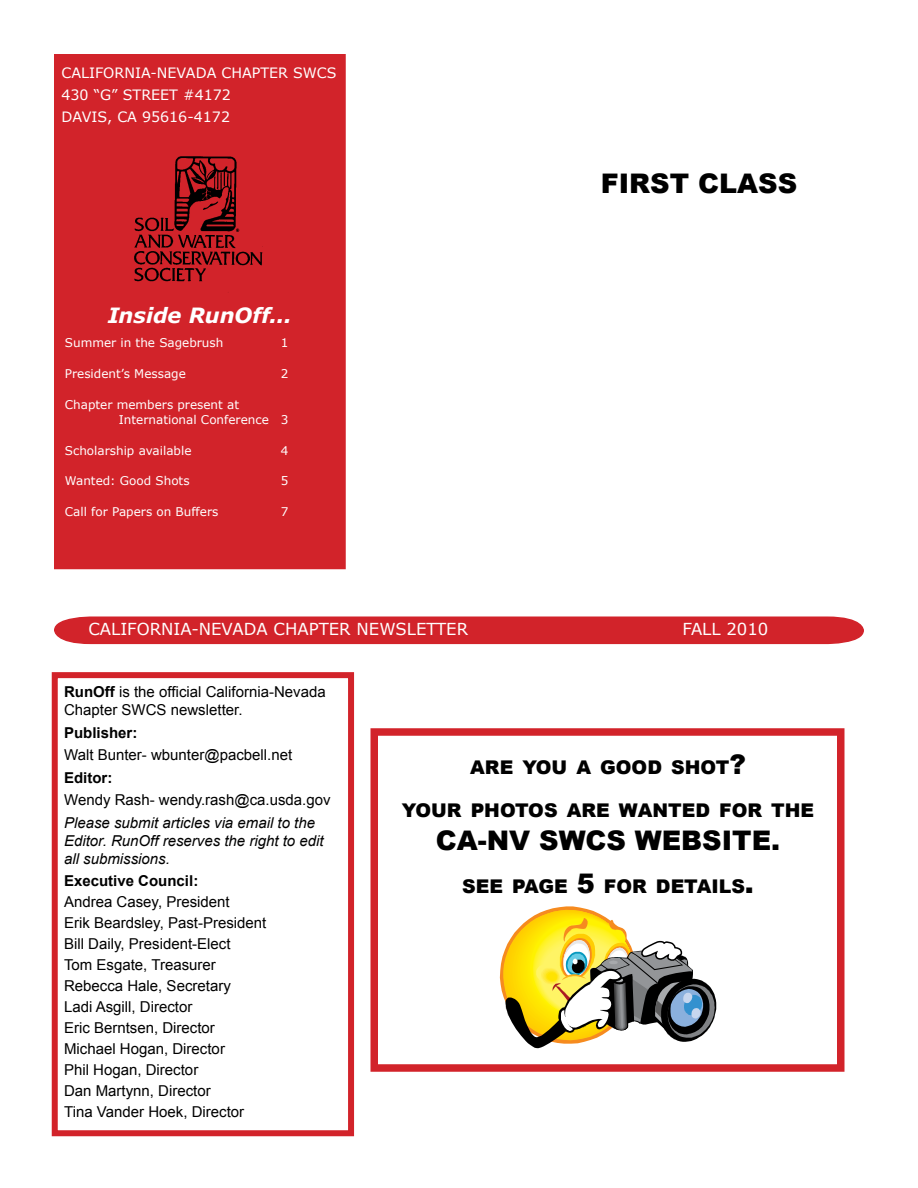
<style>
.page{position:relative;width:918px;height:1188px;background:#fff}
.page>*{position:absolute;margin:0;border:0;box-sizing:border-box;transform-origin:0 0}
.t1{font:900 27px "Arial";color:#000}
.t2{font:italic 700 21px "Verdana";letter-spacing:-.005em;color:#fff}
.t3{font:900 18.9px "Arial";color:#000}
.t4{font:16.5px "Verdana";color:#fff}
.t5{font:15px/21px "Arial";color:#000}
.t6{font:italic 15px/18px "Arial";color:#000}
.t7{font:700 15px "Arial";color:#000}
.t8{font:14.25px/21.6px "Verdana";color:#fff}
.t9{font:12px/14.4px "Verdana";color:#fff}
.s1{font-weight:700}
.s2{font-size:27px}
</style>
<div class="page">
<svg style="left:54px;top:616px;width:810px;height:29px;background:#d94a4f"></svg>
<div style="left:88px;top:621px;width:739px;height:18px;background:#d2232a"></div>
<div style="left:87px;top:620px;width:741px;height:20px;border:2px solid #d2232a"></div>
<div style="left:55px;top:55px;width:290px;height:513px;background:#d2232a"></div>
<div style="left:54px;top:54px;width:292px;height:515px;border:2px solid #d2232a"></div>
<img style="left:134px;top:156px;width:129px;height:137px">
<div style="left:52px;top:672px;width:302px;height:464px;border:6px solid #d2232a"></div>
<div style="left:370px;top:728px;width:474px;height:344px;border:8px solid #d2232a"></div>
<svg style="left:500px;top:906px;width:216px;height:142px"></svg>
<p class="t8" style="left:62px;top:62px;width:277px">california-nevada chapter swcs<br>430 “G” street #4172<br>Davis, ca 95616-4172</p>
<h2 class="t2" style="left:108px;top:302px;width:186px">Inside RunOff...</h2>
<p class="t9" style="left:65px;top:335px;width:160px">Summer in the Sagebrush</p>
<p class="t9" style="left:281px;top:335px;width:9px">1</p>
<p class="t9" style="left:65px;top:366px;width:123px">President’s Message</p>
<p class="t9" style="left:281px;top:366px;width:9px">2</p>
<p class="t9" style="left:65px;top:397px;width:176px">Chapter members present at<br>I</p>
<p class="t9" style="left:124px;top:412px;width:166px">nternational Conference 3</p>
<p class="t9" style="left:65px;top:443px;width:128px">Scholarship available</p>
<p class="t9" style="left:281px;top:443px;width:9px">4</p>
<p class="t9" style="left:65px;top:473px;width:126px">Wanted: Good Shots</p>
<p class="t9" style="left:281px;top:473px;width:9px">5</p>
<p class="t9" style="left:65px;top:504px;width:155px">Call for Papers on Buffers</p>
<p class="t9" style="left:281px;top:504px;width:9px">7</p>
<h1 class="t1" style="left:601px;top:163px;width:198px">FIRST CLASS</h1>
<p class="t4" style="left:88px;top:618px;width:381px">california-nevada chapter newsletter</p>
<p class="t4" style="left:682px;top:618px;width:88px">fall 2010</p>
<p class="t5" style="left:64px;top:683px;width:263px;line-height:18px"><span class="s1">RunOff</span> is the official California-Nevada<br>Chapter SWCS newsletter.</p>
<p class="t7" style="left:64px;top:723px;width:75px">Publisher:</p>
<p class="t5" style="left:64px;top:745px;width:230px">Walt Bunter- wbunter@pacbell.net</p>
<p class="t7" style="left:64px;top:768px;width:50px">Editor:</p>
<p class="t5" style="left:64px;top:790px;width:268px">Wendy Rash- wendy.rash@ca.usda.gov</p>
<p class="t6" style="left:64px;top:814px;width:261px">Please submit articles via email to the<br>Editor. RunOff reserves the right to edit all submissions.</p>
<p class="t7" style="left:64px;top:871px;width:136px">Executive Council:</p>
<p class="t5" style="left:64px;top:892px;width:204px">Andrea Casey, President<br>Erik Beardsley, Past-President<br>Bill Daily, President-Elect<br>Tom Esgate, Treasurer<br>Rebecca Hale, Secretary<br>Ladi Asgill, Director<br>Eric Berntsen, Director<br>Michael Hogan, Director<br>Phil Hogan, Director<br>Dan Martynn, Director<br>Tina Vander Hoek, Director</p>
<p class="t3" style="left:470px;top:754px;width:277px">ARE YOU A GOOD SHOT<span class="s2">?</span></p>
<p class="t3" style="left:402px;top:797px;width:414px">YOUR PHOTOS ARE WANTED FOR THE</p>
<h1 class="t1" style="left:436px;top:821px;width:346px">CA-NV SWCS WE BSITE.</h1>
<p class="t3" style="left:462px;top:873px;width:293px">SEE PAGE <span class="s2">5</span> FOR DETAI LS<span class="s2">.</span></p>
</div>
